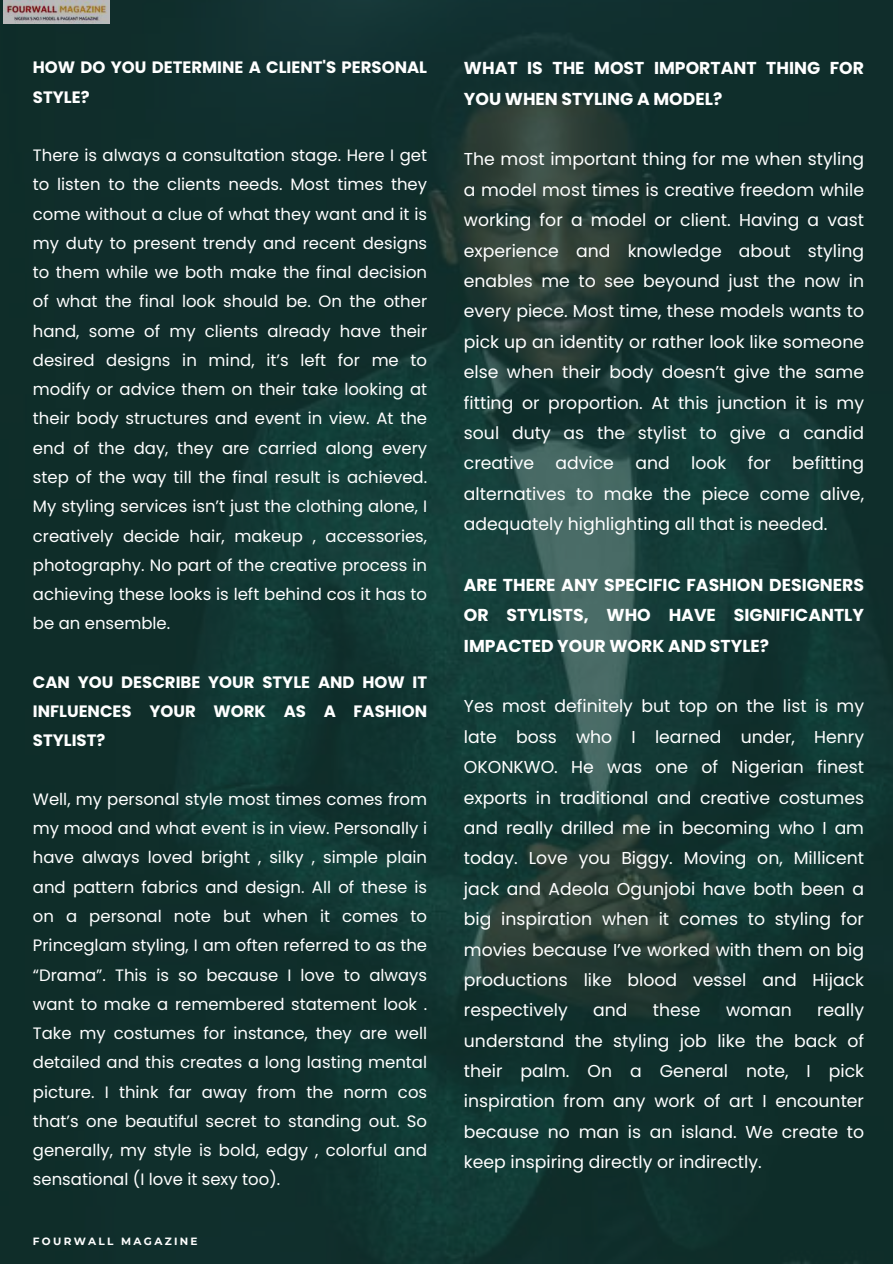
<style>
.page{position:relative;width:893px;height:1264px;background:#fff}
.page>*{position:absolute;margin:0;border:0;box-sizing:border-box;transform-origin:0 0}
.t1{font:17.25px/30.3px "Poppins";color:#fff;text-align:justify}
.t2{font:700 17.25px/30.3px "Poppins";color:#fff}
.t3{font:16.5px/29.2px "Poppins";color:#fff;text-align:justify}
.t4{font:700 16.5px/29.2px "Poppins";color:#fff}
.t5{font:700 10.5px "Montserrat";letter-spacing:.22em;color:#fff}
</style>
<div class="page">
<img style="left:0;top:0;width:892px;height:1263px">
<p class="t4" style="left:33px;top:53px;width:396px">HOW DO YOU DETERMINE A CLIENT'S PERSONAL<br>STYLE?</p>
<p class="t3" style="left:33px;top:141px;width:396px">There is always a consultation stage. Here I get to listen to the clients needs. Most times they come without a clue of what they want and it is my duty to present trendy and recent designs to them while we both make the final decision of what the final look should be. On the other hand, some of my clients already have their desired designs in mind, it’s left for me to modify or advice them on their take looking at their body structures and event in view. At the end of the day, they are carried along every step of the way till the final result is achieved.<br>My styling services isn’t just the clothing alone, I creatively decide hair, makeup , accessories, photography. No part of the creative process in achieving these looks is left behind cos it has to be an ensemble.</p>
<p class="t4" style="left:33px;top:667px;width:396px;text-align:justify">CAN YOU DESCRIBE YOUR STYLE AND HOW IT INFLUENCES YOUR WORK AS A FASHION STYLIST?</p>
<p class="t3" style="left:33px;top:784px;width:396px">Well, my personal style most times comes from my mood and what event is in view. Personally i have always loved bright , silky , simple plain and pattern fabrics and design. All of these is on a personal note but when it comes to Princeglam styling, I am often referred to as the “Drama”. This is so because I love to always want to make a remembered statement look .<br>Take my costumes for instance, they are well detailed and this creates a long lasting mental picture. I think far away from the norm cos that’s one beautiful secret to standing out. So generally, my style is bold, edgy , colorful and sensational (I love it sexy too).</p>
<p class="t5" style="left:33px;top:1234px;width:166px">FOURWALL MAGAZINE</p>
<p class="t2" style="left:464px;top:53px;width:401px">WHAT IS THE MOST IMPORTANT THING FOR<br>YOU WHEN STYLING A MODEL?</p>
<p class="t1" style="left:464px;top:144px;width:401px">The most important thing for me when styling a model most times is creative freedom while working for a model or client. Having a vast experience and knowledge about styling enables me to see beyound just the now in every piece. Most time, these models wants to pick up an identity or rather look like someone else when their body doesn’t give the same fitting or proportion. At this junction it is my soul duty as the stylist to give a candid creative advice and look for befitting alternatives to make the piece come alive, adequately highlighting all that is needed.</p>
<p class="t2" style="left:464px;top:569px;width:401px;text-align:justify">ARE THERE ANY SPECIFIC FASHION DESIGNERS OR STYLISTS, WHO HAVE SIGNIFICANTLY IMPACTED YOUR WORK AND STYLE?</p>
<p class="t1" style="left:464px;top:691px;width:401px">Yes most definitely but top on the list is my late boss who I learned under, Henry OKONKWO. He was one of Nigerian finest exports in traditional and creative costumes and really drilled me in becoming who I am today. Love you Biggy. Moving on, Millicent jack and Adeola Ogunjobi have both been a big inspiration when it comes to styling for movies because I’ve worked with them on big productions like blood vessel and Hijack respectively</p>
<p class="t1" style="left:464px;top:995px;width:401px;text-indent:353px">really understand the styling job like the back of their palm. On a General note, I pick inspiration from any work of art I encounter because no man is an island. We create to keep inspiring directly or indirectly.</p>
<p class="t1" style="left:593px;top:995px;width:36px">and</p>
<p class="t1" style="left:653px;top:995px;width:49px">these</p>
<p class="t1" style="left:726px;top:995px;width:67px">woman</p>
</div>
